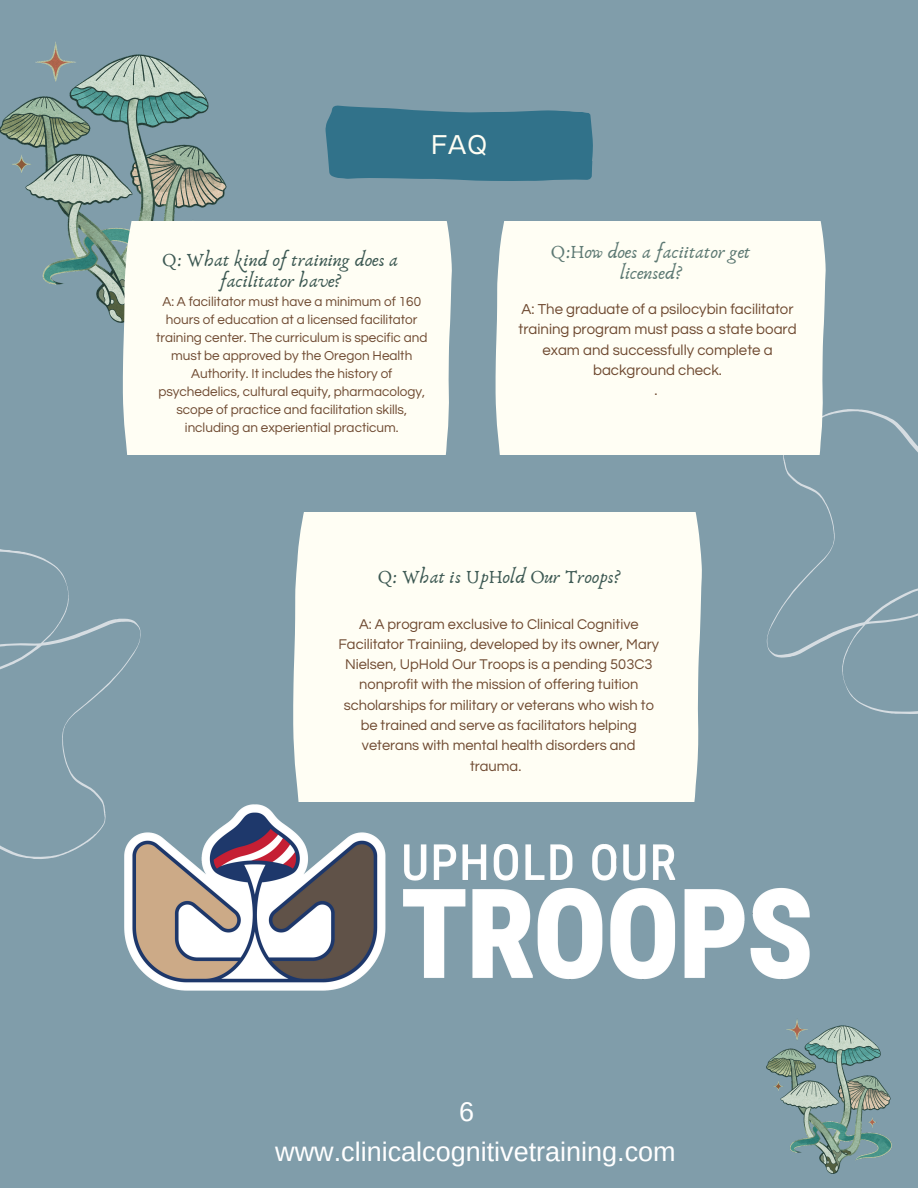
<style>
.page{position:relative;width:918px;height:1188px;background:#809daa}
.page>*{position:absolute;margin:0;border:0;box-sizing:border-box;transform-origin:0 0}
.t1{font:27px/40.7px "Arimo";color:#fff}
.t2{font:24.3px "Radnika Next";color:#fffef4}
.t3{font:19.2px/21.1px "Anaktoria";color:#3d5953;text-align:center}
.t4{font:19.2px/21.1px "Anaktoria";color:#5d7973;text-align:center}
.t5{font:15px/20.2px "Questrial";color:#6e4930;text-align:center}
.t6{font:14.7px/20.2px "Questrial";color:#6e4930;text-align:center}
.t7{font:13.5px/18px "Questrial";color:#6e4930;text-align:center}
</style>
<div class="page">
<div style="left:293px;top:513px;width:409px;height:289px;background:#fffef4"></div>
<svg style="left:767px;top:409px;width:151px;height:305px"></svg>
<svg style="left:325px;top:105px;width:268px;height:76px"></svg>
<img style="left:0;top:42px;width:227px;height:280px">
<img style="left:767px;top:1020px;width:125px;height:153px">
<svg style="left:0;top:549px;width:141px;height:310px"></svg>
<div style="left:123px;top:221px;width:329px;height:233px;background:#fffef4"></div>
<div style="left:496px;top:221px;width:330px;height:233px;background:#fffef4"></div>
<img style="left:123px;top:802px;width:687px;height:189px">
<h2 class="t2" style="left:431px;top:130px;width:58px">FAQ</h2>
<h3 class="t3" style="left:162px;top:249px;width:238px">Q: What kind of training does a facilitator have?</h3>
<h3 class="t4" style="left:551px;top:241px;width:201px">Q:How does a faciitator get licensed?</h3>
<p class="t7" style="left:156px;top:293px;width:273px">A: A facilitator must have a minimum of 160 hours of education at a licensed facilitator training center. The curriculum is specific and must be approved by the Oregon Health Authority. It includes the history of psychedelics, cultural equity, pharmacology, scope of practice and facilitation skills, including an experiential practicum.</p>
<p class="t5" style="left:518px;top:300px;width:280px">A: The graduate of a psilocybin facilitator training program must pass a state board exam and successfully complete a background check.<br>.</p>
<h3 class="t3" style="left:378px;top:567px;width:244px">Q: What is UpHold Our Troops?</h3>
<p class="t6" style="left:338px;top:614px;width:322px">A: A program exclusive to Clinical Cognitive Facilitator Trainiing, developed by its owner, Mary Nielsen, UpHold Our Troops is a pending 503C3 nonprofit with the mission of offering tuition scholarships for military or veterans who wish to be trained and serve as facilitators helping veterans with mental health disorders and trauma.</p>
<h1 class="t1" style="left:275px;top:1091px;width:402px;text-indent:184px">6 www.clinicalcognitivetraining.com</h1>
</div>
